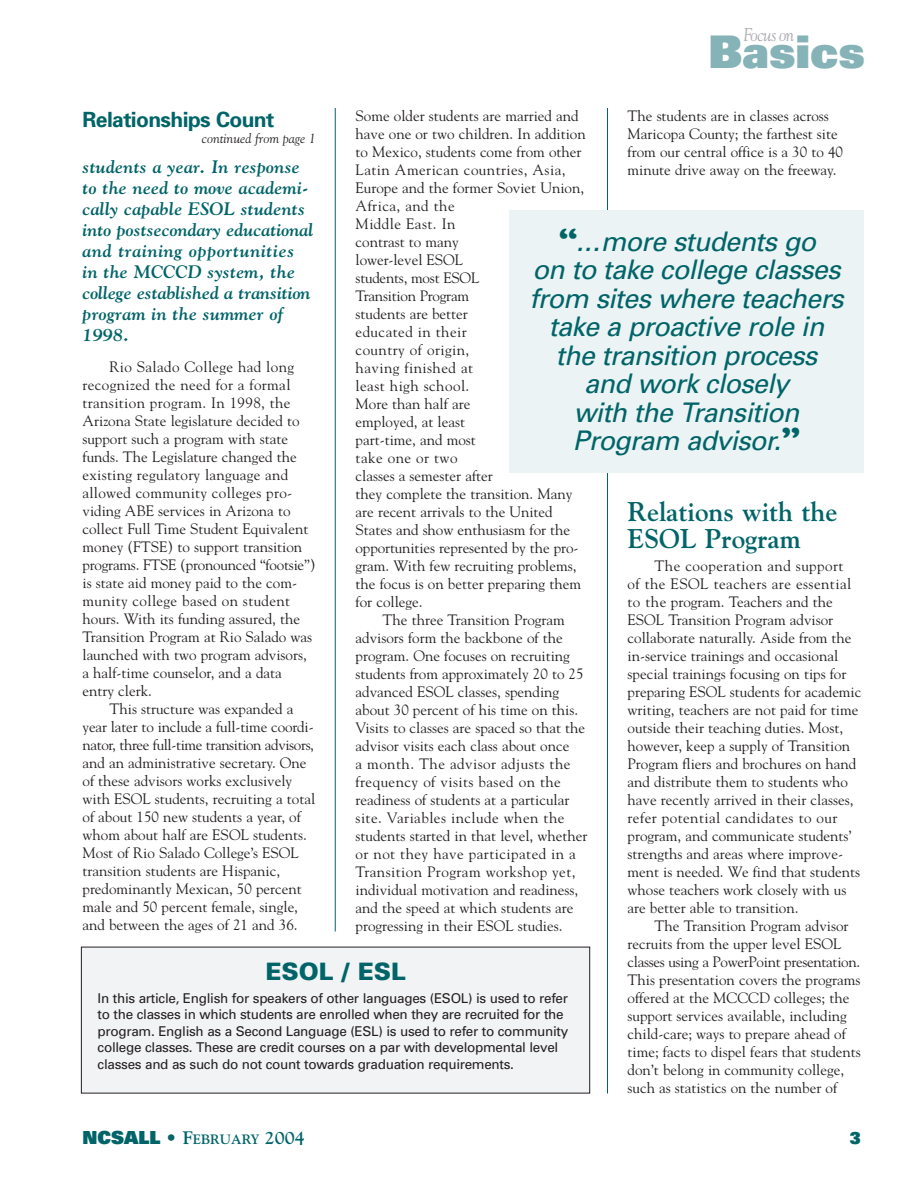
<style>
.page{position:relative;width:918px;height:1188px;background:#fff}
.page>*{position:absolute;margin:0;border:0;box-sizing:border-box;transform-origin:0 0}
.t1{font:900 45px "Univers";color:#86b3b7}
.t2{font:italic 27px/28.5px "Univers";color:#006468;text-align:center}
.t3{font:700 27px/27px "Goudy";color:#006468}
.t4{font:900 24px "Univers";color:#006468}
.t5{font:700 21px "Univers";letter-spacing:-.03em;color:#006468}
.t6{font:italic 18.3px "Goudy";letter-spacing:-.03em;color:#a8a9ad;scale:.9 1}
.t7{font:italic 700 18px/21px "Goudy";letter-spacing:.01em;color:#006468}
.t8{font:900 18px "Univers";color:#006468}
.t9{font:900 16.5px "Univers";color:#006468;scale:.95 1}
.t10{font:15px/18px "Goudy";color:#231f20}
.t11{font:13.5px/16.5px "Univers";letter-spacing:-.02em;color:#231f20}
.t12{font:italic 13.5px "Goudy";color:#231f20}
.s1{font-family:"Goudy Heavyface";font-size:33px}
.s2{font-family:"Goudy";font-weight:700}
.s3{font-family:"Goudy";font-weight:700;font-size:13.5px}
</style>
<div class="page">
<div style="left:82px;top:947px;width:507px;height:146px;background:#f2f3f4"></div>
<hr style="left:335px;top:108px;width:1px;height:824px;background:#006468">
<hr style="left:607px;top:108px;width:1px;height:986px;background:#006468">
<div style="left:509px;top:210px;width:355px;height:262px;background:#ecf3f4"></div>
<p class="t6" style="left:743px;top:28px;width:58px">Focus on</p>
<h1 class="t1" style="left:709px;top:36px;width:158px">Basics</h1>
<p class="t10" style="left:356px;top:108px;width:232px">Some older students are married and have one or two children. In addition to Mexico, students come from other<br>Latin American countries, Asia,<br>Europe and the former Soviet Union,<br>Africa, and the<br>Middle East. In<br>contrast to many<br>lower-level ESOL<br>students, most ESOL<br>Transition Program<br>students are better<br>educated in their<br>country of origin,<br>having finished at<br>least high school.<br>More than half are<br>employed, at least<br>part-time, and most<br>take one or two<br>classes a semester after<br>they complete the transition. Many are recent arrivals to the United<br>States and show enthusiasm for the opportunities represented by the pro&shy;gram. With few recruiting problems, the focus is on better preparing them for college.</p>
<p class="t10" style="left:356px;top:612px;width:233px;text-indent:27px">The three Transition Program advisors form the backbone of the program. One focuses on recruiting students from approximately 20 to 25 advanced ESOL classes, spending about 30 percent of his time on this.<br>Visits to classes are spaced so that the advisor visits each class about once<br>a month. The advisor adjusts the frequency of visits based on the readiness of students at a particular site. Variables include when the students started in that level, whether or not they have participated in a Transition Program workshop yet, individual motivation and readiness, and the speed at which students are progressing in their ESOL studies.</p>
<p class="t10" style="left:628px;top:108px;width:217px">The students are in classes across Maricopa County; the farthest site from our central office is a 30 to 40 minute drive away on the freeway.</p>
<h3 class="t5" style="left:82px;top:112px;width:193px">Relationships Count</h3>
<p class="t12" style="left:202px;top:134px;width:115px">continued from page 1</p>
<p class="t7" style="left:82px;top:158px;width:232px">students a year. In response to the need to move academi&shy;cally capable ESOL students into postsecondary educational and training opportunities in the MCCCD system, the college established a transition program in the summer of<br>1998.</p>
<p class="t10" style="left:82px;top:359px;width:235px;text-indent:27px">Rio Salado College had long recognized the need for a formal transition program. In 1998, the Arizona State legislature decided to support such a program with state funds. The Legislature changed the existing regulatory language and allowed community colleges pro&shy;viding ABE services in Arizona to collect Full Time Student Equivalent money (FTSE) to support transition programs. FTSE (pronounced “footsie”) is state aid money paid to the com&shy;munity college based on student hours. With its funding assured, the Transition Program at Rio Salado was launched with two program advisors, a half-time counselor, and a data entry clerk.</p>
<p class="t10" style="left:82px;top:701px;width:234px;text-indent:27px">This structure was expanded a year later to include a full-time coordi&shy;nator, three full-time transition advisors, and an administrative secretary. One of these advisors works exclusively with ESOL students, recruiting a total of about 150 new students a year, of whom about half are ESOL students.<br>Most of Rio Salado College’s ESOL transition students are Hispanic, predominantly Mexican, 50 percent male and 50 percent female, single, and between the ages of 21 and 36.</p>
<h2 class="t2" style="left:530px;top:230px;width:321px"><span class="s1">“</span> ...more students go<br>on to take college classes from sites where teachers take a proactive role in the transition process and work closely<br>with the Transition<br>Program advisor.<span class="s1">”</span></h2>
<h2 class="t3" style="left:628px;top:501px;width:212px">Relations with the<br>ESOL Program</h2>
<p class="t10" style="left:628px;top:558px;width:235px;text-indent:27px">The cooperation and support<br>of the ESOL teachers are essential to the program. Teachers and the ESOL Transition Program advisor collaborate naturally. Aside from the in-service trainings and occasional special trainings focusing on tips for preparing ESOL students for academic writing, teachers are not paid for time outside their teaching duties. Most, however, keep a supply of Transition Program fliers and brochures on hand and distribute them to students who have recently arrived in their classes, refer potential candidates to our program, and communicate students’ strengths and areas where improve&shy;ment is needed. We find that students whose teachers work closely with us are better able to transition.</p>
<p class="t10" style="left:628px;top:918px;width:235px;text-indent:27px">The Transition Program advisor recruits from the upper level ESOL classes using a PowerPoint presentation.<br>This presentation covers the programs offered at the MCCCD colleges; the support services available, including child-care; ways to prepare ahead of time; facts to dispel fears that students don’t belong in community college, such as statistics on the number of</p>
<h3 class="t4" style="left:266px;top:963px;width:142px">ESOL / ESL</h3>
<p class="t11" style="left:98px;top:991px;width:472px">In this article, English for speakers of other languages (ESOL) is used to refer to the classes in which students are enrolled when they are recruited for the program. English as a Second Language (ESL) is used to refer to community college classes. These are credit courses on a par with developmental level classes and as such do not count towards graduation requirements.</p>
<p class="t8" style="left:82px;top:1131px;width:224px">NCSALL • <span class="s2">F</span><span class="s3">EBRUARY</span> <span class="s2">2004</span></p>
<p class="t9" style="left:850px;top:1132px;width:13px">3</p>
</div>
